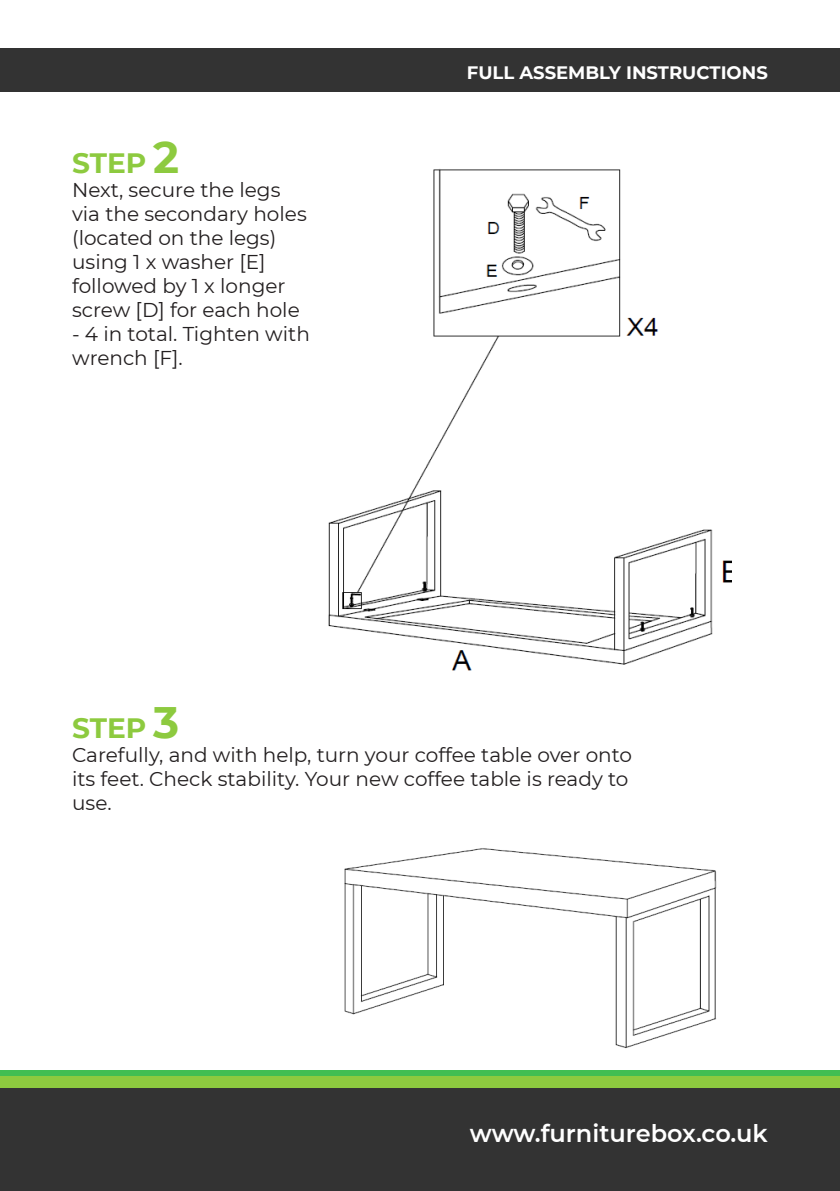
<style>
.page{position:relative;width:840px;height:1191px;background:#fff}
.page>*{position:absolute;margin:0;border:0;box-sizing:border-box;transform-origin:0 0}
.t1{font:700 28px "Montserrat";color:#8dca3f}
.t2{font:600 24px "Montserrat";color:#fff}
.t3{font:20px/24px "Montserrat";color:#231f20}
.t4{font:700 18px "Montserrat";color:#fff}
.s1{font-size:44px}
</style>
<div class="page">
<div style="left:0;top:1070px;width:839px;height:121px;background:#42be52"></div>
<div style="left:0;top:1076px;width:839px;height:115px;background:#8dca3f"></div>
<div style="left:0;top:1089px;width:839px;height:102px;background:#333"></div>
<div style="left:0;top:49px;width:839px;height:43px;background:#333"></div>
<img style="left:344px;top:848px;width:373px;height:201px">
<img style="left:328px;top:169px;width:403px;height:502px">
<p class="t1" style="left:72px;top:143px;width:108px">STEP <span class="s1">2</span></p>
<p class="t3" style="left:72px;top:177px;width:236px">Next, secure the legs via the secondary holes (located on the legs) using 1 x washer [E] followed by 1 x longer screw [D] for each hole</p>
<p class="t3" style="left:72px;top:321px;width:239px">- 4 in total. Tighten with wrench [F].</p>
<p class="t4" style="left:466px;top:60px;width:302px">FULL ASSEMBLY INSTRUCTIONS</p>
<p class="t1" style="left:72px;top:707px;width:109px">STEP <span class="s1">3</span></p>
<p class="t3" style="left:72px;top:741px;width:561px">Carefully, and with help, turn your coffee table over onto its feet. Check stability. Your new coffee table is ready to use.</p>
<p class="t2" style="left:469px;top:1116px;width:299px">www.furniturebox.co.uk</p>
</div>
